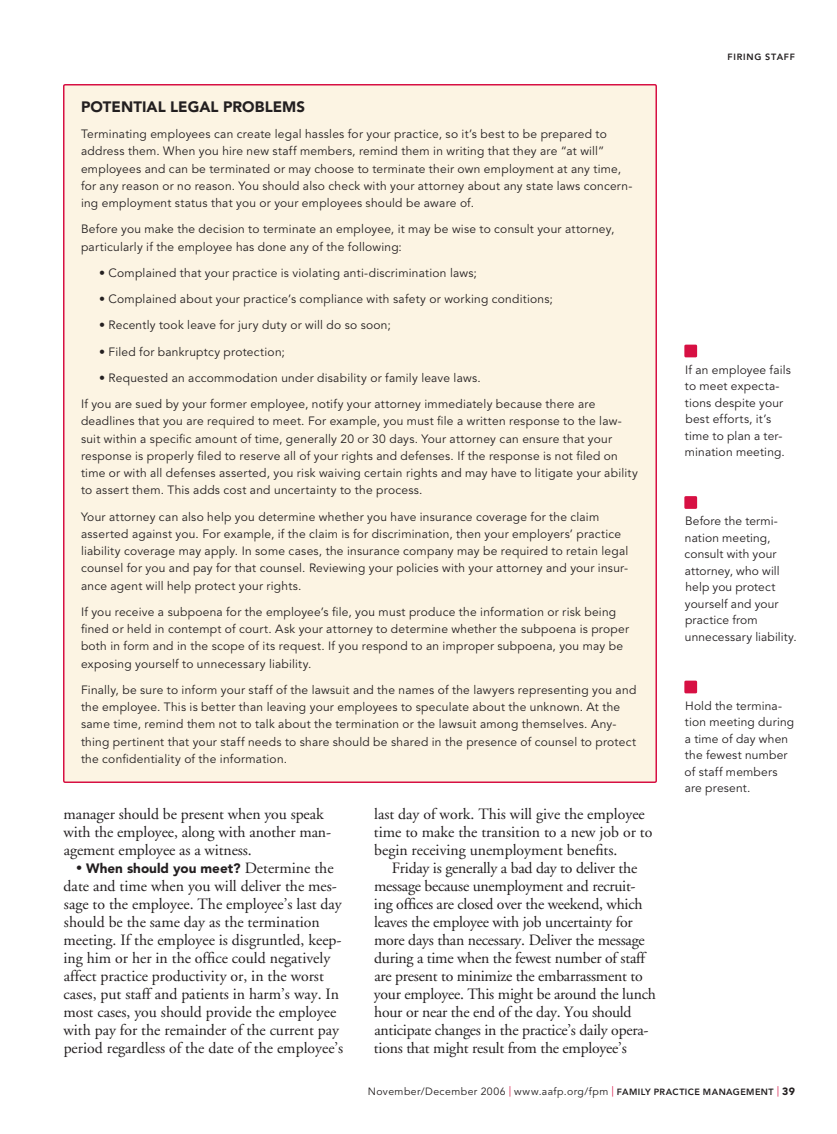
<style>
.page{position:relative;width:837px;height:1134px;background:#fff}
.page>*{position:absolute;margin:0;border:0;box-sizing:border-box;transform-origin:0 0}
.t1{font:15.75px/18px "Adobe Garamond";letter-spacing:-.005em;color:#231f20}
.t2{font:900 15px "Avenir LT Std";letter-spacing:.005em;color:#231f20}
.t3{font:900 13.5px "Avenir LT Std";color:#231f20}
.t4{font:12px/17.2px "Avenir LT Std";letter-spacing:.02em;color:#231f20}
.t5{font:10.5px "Avenir LT Std";letter-spacing:.04em;color:#231f20}
.t6{font:800 9px "Avenir LT Std";letter-spacing:.09em;color:#231f20}
.s1{font-family:"Adobe Garamond";font-weight:400;font-size:15.75px}
.s2{font-family:"Adobe Garamond";color:#d71043}
.s3{font-weight:800;font-size:9px}
.s4{font-weight:900}
</style>
<div class="page">
<div style="left:684px;top:345px;width:13px;height:12px;background:#d71043;border-radius:2px"></div>
<div style="left:684px;top:496px;width:13px;height:13px;background:#d71043;border-radius:2px"></div>
<div style="left:684px;top:681px;width:13px;height:12px;background:#d71043;border-radius:2px"></div>
<div style="left:64px;top:85px;width:592px;height:697px;background:#fcf4e3;border-radius:2px"></div>
<p class="t2" style="left:81px;top:98px;width:226px">POTENTIAL LEGAL PROBLEMS</p>
<p class="t4" style="left:81px;top:126px;width:553px">Terminating employees can create legal hassles for your practice, so it’s best to be prepared to address them. When you hire new staff members, remind them in writing that they are “at will” employees and can be terminated or may choose to terminate their own employment at any time, for any reason or no reason. You should also check with your attorney about any state laws concern&shy;ing employment status that you or your employees should be aware of.</p>
<p class="t4" style="left:81px;top:221px;width:535px">Before you make the decision to terminate an employee, it may be wise to consult your attorney, particularly if the employee has done any of the following:</p>
<p class="t4" style="left:99px;top:264px;width:379px">• Complained that your practice is violating anti-discrimination laws;</p>
<p class="t4" style="left:99px;top:291px;width:455px">• Complained about your practice’s compliance with safety or working conditions;</p>
<p class="t4" style="left:99px;top:317px;width:293px">• Recently took leave for jury duty or will do so soon;</p>
<p class="t4" style="left:99px;top:343px;width:187px">• Filed for bankruptcy protection;</p>
<p class="t4" style="left:81px;top:365px;width:516px;line-height:26.2px;text-indent:18px">• Requested an accommodation under disability or family leave laws.<br>If you are sued by your former employee, notify your attorney immediately because there are</p>
<p class="t4" style="left:81px;top:413px;width:558px">deadlines that you are required to meet. For example, you must file a written response to the law&shy;suit within a specific amount of time, generally 20 or 30 days. Your attorney can ensure that your response is properly filed to reserve all of your rights and defenses. If the response is not filed on time or with all defenses asserted, you risk waiving certain rights and may have to litigate your ability to assert them. This adds cost and uncertainty to the process.</p>
<p class="t4" style="left:81px;top:508px;width:549px">Your attorney can also help you determine whether you have insurance coverage for the claim asserted against you. For example, if the claim is for discrimination, then your employers’ practice liability coverage may apply. In some cases, the insurance company may be required to retain legal counsel for you and pay for that counsel. Reviewing your policies with your attorney and your insur&shy;ance agent will help protect your rights.</p>
<p class="t4" style="left:81px;top:603px;width:550px">If you receive a subpoena for the employee’s file, you must produce the information or risk being fined or held in contempt of court. Ask your attorney to determine whether the subpoena is proper both in form and in the scope of its request. If you respond to an improper subpoena, you may be exposing yourself to unnecessary liability.</p>
<p class="t4" style="left:81px;top:681px;width:557px">Finally, be sure to inform your staff of the lawsuit and the names of the lawyers representing you and the employee. This is better than leaving your employees to speculate about the unknown. At the same time, remind them not to talk about the termination or the lawsuit among themselves. Any&shy;thing pertinent that your staff needs to share should be shared in the presence of counsel to protect the confidentiality of the information.</p>
<h1 class="t1" style="left:63px;top:805px;width:269px">manager should be present when you speak with the employee, along with another man&shy;agement employee as a witness.</h1>
<p class="t3" style="left:76px;top:860px;width:259px"><span class="s1">•</span> When should you meet? <span class="s1">Determine the</span></p>
<p class="t1" style="left:63px;top:877px;width:281px">date and time when you will deliver the mes&shy;sage to the employee. The employee’s last day should be the same day as the termination meeting. If the employee is disgruntled, keep&shy;ing him or her in the office could negatively affect practice productivity or, in the worst cases, put staff and patients in harm’s way. In most cases, you should provide the employee with pay for the remainder of the current pay period regardless of the date of the employee’s</p>
<h1 class="t1" style="left:374px;top:805px;width:280px">last day of work. This will give the employee time to make the transition to a new job or to begin receiving unemployment benefits.</h1>
<p class="t1" style="left:374px;top:859px;width:284px;text-indent:18px">Friday is generally a bad day to deliver the message because unemployment and recruit&shy;ing offices are closed over the weekend, which leaves the employee with job uncertainty for more days than necessary. Deliver the message during a time when the fewest number of staff are present to minimize the embarrassment to your employee. This might be around the lunch hour or near the end of the day. You should anticipate changes in the practice’s daily opera&shy;tions that might result from the employee’s</p>
<p class="t6" style="left:728px;top:52px;width:69px">FIRING STAFF</p>
<p class="t4" style="left:685px;top:362px;width:107px;line-height:16.5px">If an employee fails to meet expecta&shy;tions despite your best efforts, it’s time to plan a ter&shy;mination meeting.</p>
<p class="t4" style="left:685px;top:513px;width:114px;line-height:16.5px">Before the termi&shy;nation meeting, consult with your attorney, who will help you protect yourself and your practice from unnecessary liability.</p>
<p class="t4" style="left:685px;top:698px;width:111px;line-height:16.5px">Hold the termina&shy;tion meeting during a time of day when the fewest number of staff members are present.</p>
<p class="t5" style="left:368px;top:1086px;width:429px">November/December 2006 <span class="s2">|</span> www.aafp.org/fpm <span class="s2">|</span> <span class="s3">FAMILY PRACTICE MANAGEMENT</span> <span class="s2">|</span> <span class="s4">39</span></p>
</div>
